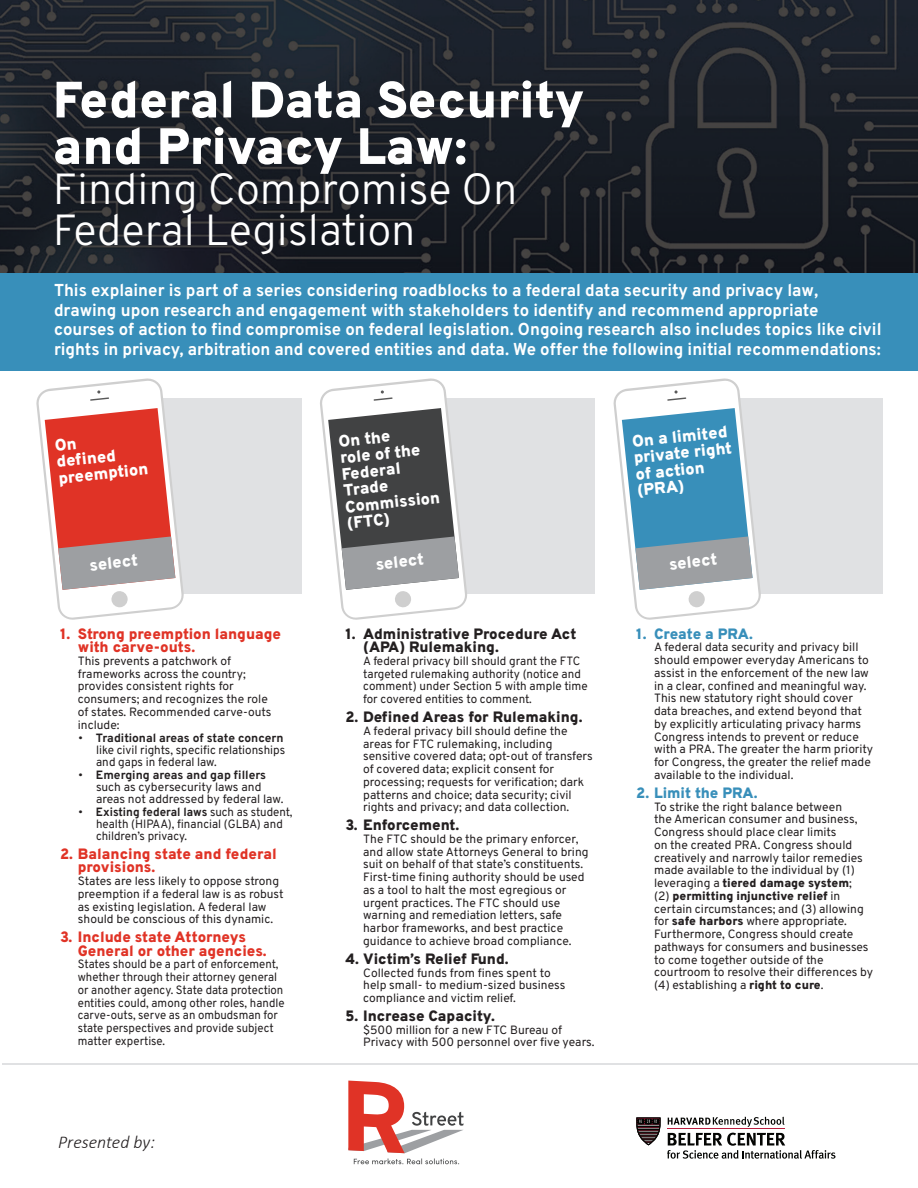
<style>
.page{position:relative;width:918px;height:1188px;background:#fff}
.page>*{position:absolute;margin:0;border:0;box-sizing:border-box;transform-origin:0 0}
.t1{font:900 51px/46.5px "Overpass";color:#fff}
.t2{font:300 43.5px/40.5px "Overpass";color:#fff}
.t3{font:italic 300 18px "Calibri";color:#231f20}
.t4{font:700 17.25px/19.5px "Overpass";color:#fff}
.t5{font:900 16.5px/16.5px "Overpass";color:#fff}
.option{font:900 15px/13.5px "Overpass";color:#231f20}
.option-2{font:900 15px/13.5px "Overpass";color:#e03326}
.option-3{font:900 15px "Overpass";color:#388fba}
.bullet{font:12px/12.8px "Overpass";color:#231f20}
.subbullet{font:12px/12px "Overpass";color:#231f20}
.bullet-2{font:12px/12.8px "Overpass";color:#231f20;scale:.95 1}
.s1{font-weight:700}
.s2{font-weight:900}
</style>
<div class="page">
<div style="left:0;top:261px;width:918px;height:109px;background:#388fba"></div>
<img style="left:0;top:0;width:918px;height:272px">
<div style="left:77px;top:398px;width:225px;height:196px;background:#e0e1e3"></div>
<div style="left:357px;top:398px;width:238px;height:196px;background:#e0e1e3"></div>
<div style="left:639px;top:398px;width:243px;height:196px;background:#e0e1e3"></div>
<svg style="left:320px;top:378px;width:147px;height:242px"></svg>
<svg style="left:613px;top:378px;width:148px;height:242px"></svg>
<hr style="left:2px;top:1064px;width:916px;height:1px;background:#e0e1e3">
<svg style="left:354px;top:1159px;width:105px;height:5px"></svg>
<svg style="left:348px;top:1081px;width:116px;height:72px"></svg>
<svg style="left:668px;top:1117px;width:117px;height:10px"></svg>
<hr style="left:668px;top:1129px;width:117px;height:1px;background:#b91e3f">
<svg style="left:667px;top:1133px;width:169px;height:26px"></svg>
<svg style="left:636px;top:1118px;width:25px;height:27px"></svg>
<svg style="left:36px;top:378px;width:148px;height:242px"></svg>
<p class="t1" style="left:53px;top:75px;width:533px">Federal Data Security and Privacy Law:</p>
<p class="t2" style="left:53px;top:167px;width:466px">Finding Compromise On<br>Federal Legislation</p>
<p class="t4" style="left:54px;top:280px;width:829px">This explainer is part of a series considering roadblocks to a federal data security and privacy law, drawing upon research and engagement with stakeholders to identify and recommend appropriate courses of action to find compromise on federal legislation. Ongoing research also includes topics like civil rights in privacy, arbitration and covered entities and data. We offer the following initial recommendations:</p>
<p class="t5" style="left:56px;top:453px;width:61px;rotate:-6deg">defi ned</p>
<p class="t5" style="left:57px;top:469px;width:92px;rotate:-6deg">preemption</p>
<p class="t5" style="left:89px;top:556px;width:50px;rotate:-6deg">select</p>
<p class="option-2" style="left:78px;top:626px;width:205px;text-indent:-18px">1. Strong preemption language with carve-outs.</p>
<p class="bullet" style="left:78px;top:654px;width:195px">This prevents a patchwork of frameworks across the country; provides consistent rights for consumers; and recognizes the role of states. Recommended carve-outs include:</p>
<p class="subbullet" style="left:96px;top:731px;width:191px;text-indent:-18px">• <span class="s1">Traditional areas of state concern </span>like civil rights, specific relationships and gaps in federal law.</p>
<p class="subbullet" style="left:96px;top:768px;width:189px;text-indent:-18px">• <span class="s1">Emerging areas and gap fillers </span>such as cybersecurity laws and areas not addressed by federal law.</p>
<p class="subbullet" style="left:96px;top:805px;width:198px;text-indent:-18px">• <span class="s1">Existing federal laws</span> such as student, health (HIPAA), financial (GLBA) and children’s privacy.</p>
<p class="option-2" style="left:78px;top:846px;width:200px;text-indent:-18px">2. Balancing state and federal provisions.</p>
<p class="bullet" style="left:78px;top:874px;width:207px">States are less likely to oppose strong preemption if a federal law is as robust as existing legislation. A federal law should be conscious of this dynamic.</p>
<p class="option-2" style="left:78px;top:930px;width:190px;text-indent:-18px">3. Include state Attorneys<br>General or other agencies.</p>
<p class="bullet-2" style="left:78px;top:957px;width:219px">States should be a part of enforcement, whether through their attorney general or another agency. State data protection entities could, among other roles, handle carve-outs, serve as an ombudsman for state perspectives and provide subject matter expertise.</p>
<p class="t3" style="left:58px;top:1131px;width:98px">Presented by:</p>
<p class="t5" style="left:338px;top:432px;width:97px;rotate:-6deg">On the<br>role of the<br>Federal<br>Trade<br>Commission (FTC)</p>
<p class="t5" style="left:375px;top:555px;width:50px;rotate:-6deg">select</p>
<p class="option" style="left:363px;top:626px;width:215px;text-indent:-18px">1. Administrative Procedure Act (APA) Rulemaking.</p>
<p class="bullet" style="left:363px;top:654px;width:226px">A federal privacy bill should grant the FTC targeted rulemaking authority (notice and comment) under Section 5 with ample time for covered entities to comment.</p>
<p class="option" style="left:345px;top:709px;width:239px">2. Defined Areas for Rulemaking.</p>
<p class="bullet" style="left:363px;top:724px;width:231px">A federal privacy bill should define the areas for FTC rulemaking, including sensitive covered data; opt-out of transfers of covered data; explicit consent for processing; requests for verification; dark patterns and choice; data security; civil rights and privacy; and data collection.</p>
<p class="option" style="left:345px;top:818px;width:115px">3. Enforcement.</p>
<p class="bullet" style="left:363px;top:832px;width:227px">The FTC should be the primary enforcer, and allow state Attorneys General to bring suit on behalf of that state’s constituents.<br>First-time fining authority should be used as a tool to halt the most egregious or urgent practices. The FTC should use warning and remediation letters, safe harbor frameworks, and best practice guidance to achieve broad compliance.</p>
<p class="option" style="left:345px;top:951px;width:165px">4. Victim’s Relief Fund.</p>
<p class="bullet" style="left:363px;top:966px;width:204px">Collected funds from fines spent to help small- to medium-sized business compliance and victim relief.</p>
<p class="option" style="left:345px;top:1008px;width:151px">5. Increase Capacity.</p>
<p class="bullet" style="left:363px;top:1023px;width:233px">$500 million for a new FTC Bureau of<br>Privacy with 500 personnel over five years.</p>
<p class="t5" style="left:631px;top:432px;width:100px;rotate:-6deg">On a limited private right of action (PRA)</p>
<p class="t5" style="left:668px;top:555px;width:50px;rotate:-6deg">select</p>
<p class="option-3" style="left:636px;top:621px;width:118px">1. Create a PRA.</p>
<p class="bullet" style="left:654px;top:640px;width:221px">A federal data security and privacy bill should empower everyday Americans to assist in the enforcement of the new law in a clear, confined and meaningful way.<br>This new statutory right should cover data breaches, and extend beyond that by explicitly articulating privacy harms Congress intends to prevent or reduce with a PRA. The greater the harm priority for Congress, the greater the relief made available to the individual.</p>
<p class="option-3" style="left:636px;top:781px;width:123px">2. Limit the PRA.</p>
<p class="bullet" style="left:654px;top:800px;width:221px">To strike the right balance between<br>the American consumer and business, Congress should place clear limits<br>on the created PRA. Congress should creatively and narrowly tailor remedies made available to the individual by (1) leveraging a <span class="s2">tiered damage system</span>;<br>(2) <span class="s2">permitting injunctive relief</span> in certain circumstances; and (3) allowing for <span class="s2">safe harbors</span> where appropriate.<br>Furthermore, Congress should create pathways for consumers and businesses to come together outside of the courtroom to resolve their differences by (4) establishing a <span class="s2">right to cure</span>.</p>
</div>
